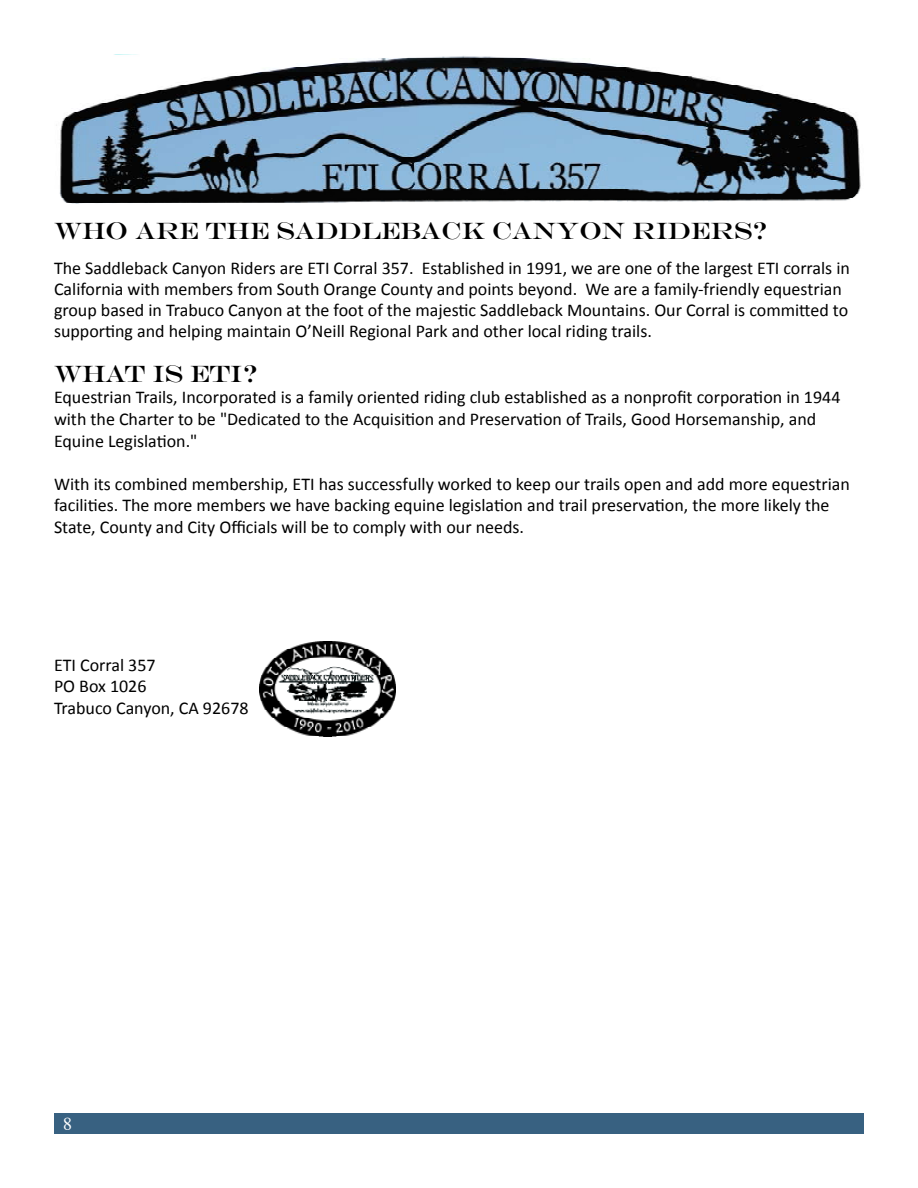
<style>
.page{position:relative;width:918px;height:1188px;background:#fff}
.page>*{position:absolute;margin:0;border:0;box-sizing:border-box;transform-origin:0 0}
.t1{font:24px "Engravers";letter-spacing:-.02em;color:#000}
.t2{font:18px/21.6px "Calibri";color:#000}
.t3{font:18px "Times";color:#fff}
</style>
<div class="page">
<div style="left:54px;top:1113px;width:810px;height:21px;background:#386181"></div>
<img style="left:56px;top:54px;width:805px;height:150px">
<img style="left:259px;top:641px;width:137px;height:96px">
<h1 class="t1" style="left:54px;top:217px;width:715px">WHO ARE THE SADDLEBACK CANYON RIDERS?</h1>
<p class="t2" style="left:54px;top:256px;width:797px;line-height:21px">The Saddleback Canyon Riders are ETI Corral 357. Established in 1991, we are one of the largest ETI corrals in California with members from South Orange County and points beyond. We are a family-friendly equestrian group based in Trabuco Canyon at the foot of the majestic Saddleback Mountains. Our Corral is committed to supporting and helping maintain O’Neill Regional Park and other local riding trails.</p>
<h1 class="t1" style="left:54px;top:359px;width:205px">WHAT IS ETI?</h1>
<p class="t2" style="left:54px;top:386px;width:788px">Equestrian Trails, Incorporated is a family oriented riding club established as a nonprofit corporation in 1944 with the Charter to be "Dedicated to the Acquisition and Preservation of Trails, Good Horsemanship, and<br>Equine Legislation."</p>
<p class="t2" style="left:54px;top:472px;width:797px">With its combined membership, ETI has successfully worked to keep our trails open and add more equestrian facilities. The more members we have backing equine legislation and trail preservation, the more likely the<br>State, County and City Officials will be to comply with our needs.</p>
<p class="t2" style="left:54px;top:653px;width:196px">ETI Corral 357<br>PO Box 1026<br>Trabuco Canyon, CA 92678</p>
<p class="t3" style="left:63px;top:1107px;width:10px">8</p>
</div>
